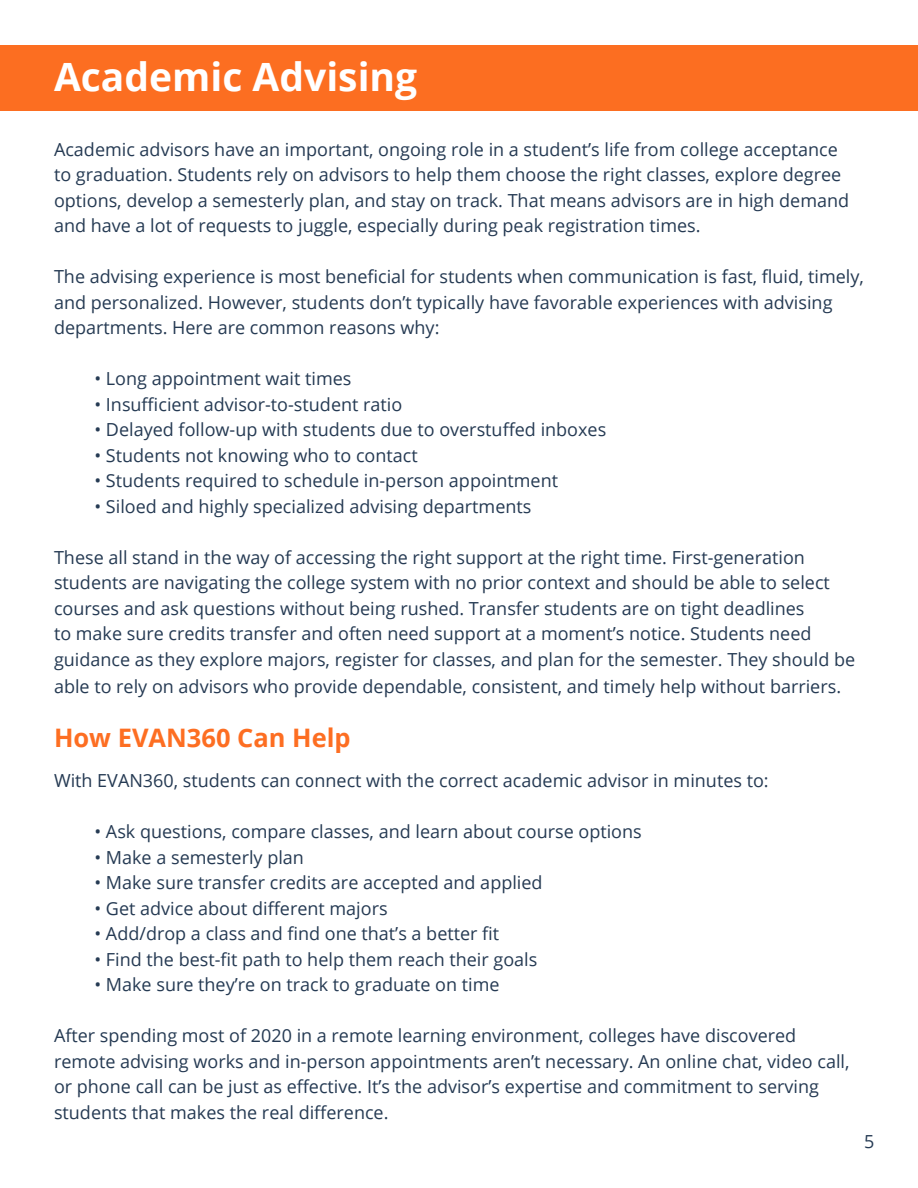
<style>
.page{position:relative;width:918px;height:1188px;background:#fff}
.page>*{position:absolute;margin:0;border:0;box-sizing:border-box;transform-origin:0 0}
.t1{font:700 39px "Open Sans";color:#fff}
.t2{font:700 25.5px "Open Sans";color:#fd6e22}
.t3{font:18px/25.5px "Open Sans";color:#253a53}
</style>
<div class="page">
<div style="left:0;top:45px;width:918px;height:66px;background:#fc6e21"></div>
<p class="t1" style="left:54px;top:50px;width:365px">Academic Advising</p>
<p class="t3" style="left:54px;top:136px;width:797px">Academic advisors have an important, ongoing role in a student’s life from college acceptance to graduation. Students rely on advisors to help them choose the right classes, explore degree options, develop a semesterly plan, and stay on track. That means advisors are in high demand and have a lot of requests to juggle, especially during peak registration times.</p>
<p class="t3" style="left:54px;top:264px;width:812px">The advising experience is most beneficial for students when communication is fast, fluid, timely, and personalized. However, students don’t typically have favorable experiences with advising departments. Here are common reasons why:</p>
<p class="t3" style="left:94px;top:366px;width:259px">• Long appointment wait times</p>
<p class="t3" style="left:94px;top:391px;width:309px">• Insufficient advisor-to-student ratio</p>
<p class="t3" style="left:94px;top:417px;width:513px">• Delayed follow-up with students due to overstuffed inboxes</p>
<p class="t3" style="left:94px;top:442px;width:325px">• Students not knowing who to contact</p>
<p class="t3" style="left:94px;top:468px;width:465px">• Students required to schedule in-person appointment</p>
<p class="t3" style="left:94px;top:493px;width:438px">• Siloed and highly specialized advising departments</p>
<p class="t3" style="left:54px;top:544px;width:803px">These all stand in the way of accessing the right support at the right time. First-generation students are navigating the college system with no prior context and should be able to select courses and ask questions without being rushed. Transfer students are on tight deadlines<br>to make sure credits transfer and often need support at a moment’s notice. Students need guidance as they explore majors, register for classes, and plan for the semester. They should be able to rely on advisors who provide dependable, consistent, and timely help without barriers.</p>
<p class="t2" style="left:54px;top:720px;width:298px">How EVAN360 Can Help</p>
<p class="t3" style="left:54px;top:768px;width:716px">With EVAN360, students can connect with the correct academic advisor in minutes to:</p>
<p class="t3" style="left:94px;top:819px;width:549px">• Ask questions, compare classes, and learn about course options</p>
<p class="t3" style="left:94px;top:844px;width:211px">• Make a semesterly plan</p>
<p class="t3" style="left:94px;top:870px;width:450px">• Make sure transfer credits are accepted and applied</p>
<p class="t3" style="left:94px;top:895px;width:295px">• Get advice about different majors</p>
<p class="t3" style="left:94px;top:921px;width:406px">• Add/drop a class and find one that’s a better fit</p>
<p class="t3" style="left:94px;top:946px;width:444px">• Find the best-fit path to help them reach their goals</p>
<p class="t3" style="left:94px;top:972px;width:407px">• Make sure they’re on track to graduate on time</p>
<p class="t3" style="left:54px;top:1023px;width:797px">After spending most of 2020 in a remote learning environment, colleges have discovered remote advising works and in-person appointments aren’t necessary. An online chat, video call, or phone call can be just as effective. It’s the advisor’s expertise and commitment to serving students that makes the real difference.</p>
<p class="t3" style="left:864px;top:1128px;width:12px">5</p>
</div>
